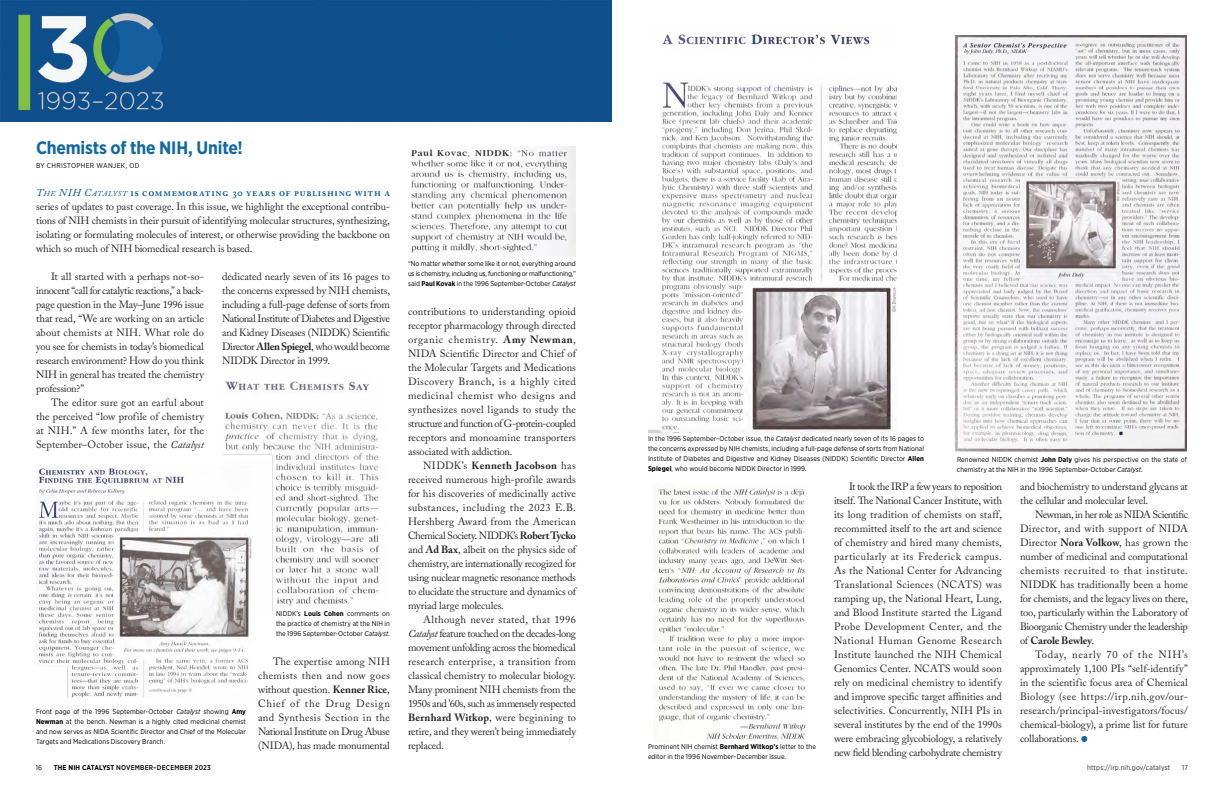
<style>
.page{position:relative;width:1224px;height:792px;background:#fff}
.page>*{position:absolute;margin:0;border:0;box-sizing:border-box;transform-origin:0 0}
.t1{font:700 18px "Gotham Narrow";letter-spacing:-.015em;color:#1269a2}
.t2{font:10.5px/14px "Adobe Caslon Pro";letter-spacing:-.015em;color:#292829;text-align:justify}
.Caption{font:7px/10px "Gotham Narrow";letter-spacing:.005em;color:#000;text-align:justify}
.t3{font:500 7px "Gotham Narrow";letter-spacing:.02em;color:#000}
.t4{font:7px "Gotham Narrow";letter-spacing:.02em;color:#292829}
.Caption-2{font:7px "Gotham Narrow";letter-spacing:.04em;color:#000}
.s1{font-style:italic;color:#005895}
.s2{font-style:italic;font-size:7.3px;color:#005895}
.s3{font-weight:600;color:#005895}
.s4{font-style:italic}
.s5{font-weight:700}
</style>
<div class="page">
<img style="left:954px;top:35px;width:233px;height:416px">
<img style="left:0;top:0;width:612px;height:121px">
<img style="left:649px;top:32px;width:248px;height:400px">
<img style="left:37px;top:468px;width:212px;height:230px">
<img style="left:411px;top:147px;width:165px;height:110px">
<img style="left:657px;top:487px;width:149px;height:253px">
<svg style="left:1081px;top:736px;width:6px;height:6px"></svg>
<img style="left:222px;top:381px;width:158px;height:229px">
<h1 class="t1" style="left:36px;top:136px;width:208px">Chemists of the NIH, Unite!</h1>
<p class="Caption-2" style="left:36px;top:161px;width:105px">BY CHRISTOPHER WANJEK, OD</p>
<p class="t2" style="left:36px;top:185px;width:356px"><span class="s1">T</span><span class="s2">HE</span> <span class="s1">NIH C</span><span class="s2">ATALYST</span> <span class="s3">is commemorating 30 years of publishing with a </span>series of updates to past coverage. In this issue, we highlight the exceptional contribu&shy;tions of NIH chemists in their pursuit of identifying molecular structures, synthesizing, isolating or formulating molecules of interest, or otherwise providing the backbone on which so much of NIH biomedical research is based.</p>
<p class="t2" style="left:36px;top:269px;width:170px;text-indent:15px">It all started with a perhaps not-so&shy;innocent “call for catalytic reactions,” a back&shy;page question in the May–June 1996 issue that read, “We are working on an article about chemists at NIH. What role do you see for chemists in today’s biomedical research environment? How do you think NIH in general has treated the chemistry profession?”</p>
<p class="t2" style="left:36px;top:395px;width:170px;text-indent:15px">The editor sure got an earful about the perceived “low profile of chemistry at NIH.” A few months later, for the September–October issue, the <span class="s4">Catalyst</span></p>
<p class="t2" style="left:222px;top:269px;width:170px">dedicated nearly seven of its 16 pages to the concerns expressed by NIH chemists, including a full-page defense of sorts from National Institute of Diabetes and Digestive and Kidney Diseases (NIDDK) Scientific Director <span class="s5">Allen Spiegel</span>, who would become NIDDK Director in 1999.</p>
<p class="Caption" style="left:36px;top:706px;width:212px">Front page of the 1996 September-October <span class="s4">Catalyst</span> showing <span class="s5">Amy Newman</span> at the bench. Newman is a highly cited medicinal chemist and now serves as NIDA Scientific Director and Chief of the Molecular Targets and Medications Discovery Branch.</p>
<p class="Caption" style="left:276px;top:608px;width:116px">NIDDK’s <span class="s5">Louis Cohen</span> comments on the practice of chemistry at the NIH in the 1996 September-October <span class="s4">Catalyst.</span></p>
<p class="t2" style="left:258px;top:654px;width:134px;text-indent:15px">The expertise among NIH chemists then and now goes without question. <span class="s5">Kenner Rice</span>, Chief of the Drug Design and Synthesis Section in the National Institute on Drug Abuse (NIDA), has made monumental</p>
<p class="Caption" style="left:408px;top:258px;width:169px">“No matter whether some like it or not, everything around us is chemistry, including us, functioning or malfunctioning,” said <span class="s5">Paul Kovak</span> in the 1996 September-October <span class="s4">Catalyst</span></p>
<p class="t2" style="left:408px;top:304px;width:170px">contributions to understanding opioid receptor pharmacology through directed organic chemistry. <span class="s5">Amy Newman</span>, NIDA Scientific Director and Chief of the Molecular Targets and Medications Discovery Branch, is a highly cited medicinal chemist who designs and synthesizes novel ligands to study the structure and function of G-protein-coupled receptors and monoamine transporters associated with addiction.</p>
<p class="t2" style="left:408px;top:458px;width:170px;text-indent:15px">NIDDK’s <span class="s5">Kenneth Jacobson</span> has received numerous high-profile awards for his discoveries of medicinally active substances, including the 2023 E.B.<br>Hershberg Award from the American Chemical Society. NIDDK’s <span class="s5">Robert Tycko </span>and <span class="s5">Ad Bax</span>, albeit on the physics side of chemistry, are internationally recogized for using nuclear magnetic resonance methods to elucidate the structure and dynamics of myriad large molecules.</p>
<p class="t2" style="left:408px;top:612px;width:170px;text-indent:15px">Although never stated, that 1996<br><span class="s4">Catalyst</span> feature touched on the decades-long movement unfolding across the biomedical research enterprise, a transition from classical chemistry to molecular biology.<br>Many prominent NIH chemists from the 1950s and ’60s, such as immensely respected <span class="s5">Bernhard Witkop</span>, were beginning to retire, and they weren’t being immediately replaced.</p>
<p class="Caption" style="left:648px;top:433px;width:278px">In the 1996 September–October issue, the <span class="s4">Catalyst</span> dedicated nearly seven of its 16 pages to the concerns expressed by NIH chemists, including a full-page defense of sorts from National Institute of Diabetes and Digestive and Kidney Diseases (NIDDK) Scientific Director <span class="s5">Allen Spiegel</span>, who would become NIDDK Director in 1999.</p>
<p class="Caption" style="left:957px;top:454px;width:232px">Renowned NIDDK chemist <span class="s5">John Daly</span> gives his perspective on the state of chemistry at the NIH in the 1996 September-October <span class="s4">Catalyst</span>.</p>
<p class="Caption" style="left:648px;top:741px;width:170px">Prominent NIH chemist <span class="s5">Bernhard Witkop’s</span> letter to the editor in the 1996 November–December issue.</p>
<p class="t2" style="left:834px;top:479px;width:170px;text-indent:15px">It took the IRP a few years to reposition itself. The National Cancer Institute, with its long tradition of chemists on staff, recommitted itself to the art and science of chemistry and hired many chemists, particularly at its Frederick campus.<br>As the National Center for Advancing Translational Sciences (NCATS) was ramping up, the National Heart, Lung, and Blood Institute started the Ligand Probe Development Center, and the National Human Genome Research Institute launched the NIH Chemical Genomics Center. NCATS would soon rely on medicinal chemistry to identify and improve specific target affinities and selectivities. Concurrently, NIH PIs in several institutes by the end of the 1990s were embracing glycobiology, a relatively new field blending carbohydrate chemistry</p>
<p class="t2" style="left:1020px;top:479px;width:170px">and biochemistry to understand glycans at the cellular and molecular level.</p>
<p class="t2" style="left:1020px;top:507px;width:170px;text-indent:15px">Newman, in her role as NIDA Scientific Director, and with support of NIDA Director <span class="s5">Nora Volkow</span>, has grown the number of medicinal and computational chemists recruited to that institute.<br>NIDDK has traditionally been a home for chemists, and the legacy lives on there, too, particularly within the Laboratory of Bioorganic Chemistry under the leadership of <span class="s5">Carole Bewley</span>.</p>
<p class="t2" style="left:1020px;top:647px;width:170px;text-indent:15px">Today, nearly 70 of the NIH’s approximately 1,100 PIs “self-identify” in the scientific focus area of Chemical Biology (see https://irp.nih.gov/our&shy;research/principal-investigators/focus/ chemical-biology), a prime list for future collaborations.</p>
<p class="Caption" style="left:36px;top:762px;width:8px">16</p>
<p class="t3" style="left:54px;top:763px;width:159px"><span class="s5">THE NIH CATALYST</span> NOVEMBER–DECEMBER 2023</p>
<p class="t4" style="left:1087px;top:763px;width:85px">https://irp.nih.gov/catalyst</p>
<p class="t4" style="left:1182px;top:763px;width:7px">17</p>
</div>
